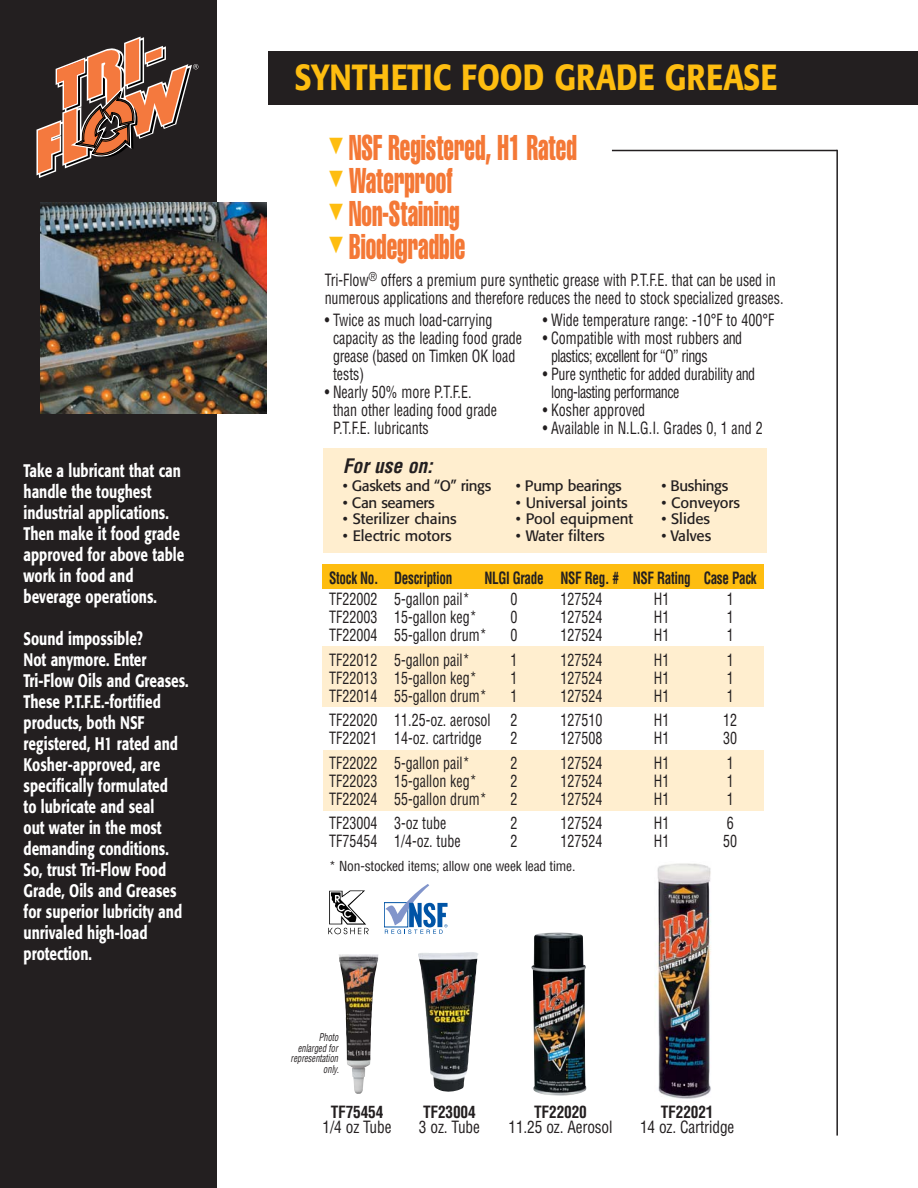
<style>
.page{position:relative;width:918px;height:1188px;background:#fff}
.page>*{position:absolute;margin:0;border:0;box-sizing:border-box;transform-origin:0 0}
.t1{font:500 36px "Formata";color:#febd10;scale:.85 1}
.t2{font:extra-condensed 35.25px "Helvetica";color:#f47836;scale:.7 1}
.t3{font:italic 700 condensed 19.5px "Helvetica";color:#231f20}
.t4{font:500 18px/21px "Formata";color:#fff;scale:.75 1}
.t5{font:condensed 16.5px/18px "Helvetica";color:#231f20;scale:.85 1}
.t6{font:condensed 16.5px/18px "Helvetica";letter-spacing:-.035em;color:#231f20;scale:.85 1}
.t7{font:condensed 16.5px/18px "Helvetica";letter-spacing:-.02em;color:#231f20;scale:.85 1}
.t8{font:700 condensed 16.5px "Helvetica";letter-spacing:-.025em;color:#231f20;scale:.8 1}
.t9{font:condensed 16.5px "Helvetica";color:#231f20;scale:.93 1}
.t10{font:700 condensed 16.5px "Helvetica";letter-spacing:-.025em;color:#231f20;scale:.93 1}
.t11{font:15px "Formata";color:#231f20}
.t12{font:15px "Formata";letter-spacing:-.025em;color:#231f20}
.t13{font:condensed 13.5px "Helvetica";letter-spacing:-.015em;color:#231f20}
.t14{font:italic condensed 10.5px/10.5px "Helvetica";color:#231f20;text-align:right;scale:.8 1}
</style>
<div class="page">
<div style="left:384px;top:902px;width:24px;height:25px;border:1px solid #0054a6"></div>
<svg style="left:385px;top:884px;width:63px;height:50px"></svg>
<div style="left:324px;top:751px;width:440px;height:60px;background:#ffeecf"></div>
<div style="left:0;top:0;width:216px;height:1188px;background:#231f20"></div>
<img style="left:40px;top:202px;width:226px;height:211px">
<div style="left:323px;top:448px;width:444px;height:104px;background:#ffeecf"></div>
<hr style="left:836px;top:150px;width:2px;height:986px;background:#231f20">
<div style="left:269px;top:51px;width:649px;height:54px;background:#231f20"></div>
<div style="left:322px;top:646px;width:442px;height:61px;background:#ffeecf"></div>
<div style="left:322px;top:565px;width:442px;height:24px;background:#febd10"></div>
<img style="left:654px;top:863px;width:57px;height:236px">
<img style="left:531px;top:932px;width:56px;height:164px">
<img style="left:418px;top:952px;width:60px;height:140px">
<svg style="left:328px;top:890px;width:41px;height:44px"></svg>
<img style="left:339px;top:954px;width:39px;height:140px">
<svg style="left:36px;top:37px;width:162px;height:141px"></svg>
<hr style="left:612px;top:150px;width:225px;height:1px;background:#231f20">
<p class="t4" style="left:24px;top:462px;width:216px">Take a lubricant that can handle the toughest industrial applications.<br>Then make it food grade approved for above table work in food and beverage operations.</p>
<p class="t4" style="left:24px;top:630px;width:222px">Sound impossible?<br>Not anymore. Enter<br>Tri-Flow Oils and Greases.<br>These P.T.F.E.-fortified products, both NSF registered, H1 rated and<br>Kosher-approved, are specifically formulated<br>to lubricate and seal<br>out water in the most demanding conditions.<br>So, trust Tri-Flow Food<br>Grade, Oils and Greases for superior lubricity and unrivaled high-load protection.</p>
<h1 class="t1" style="left:294px;top:62px;width:570px">SYNTHETIC FOOD GRADE GREASE</h1>
<h2 class="t2" style="left:329px;top:135px;width:356px"><sup>▼</sup> NSF Registered, H1 Rated</h2>
<h2 class="t2" style="left:329px;top:168px;width:179px"><sup>▼</sup> Waterproof</h2>
<h2 class="t2" style="left:329px;top:201px;width:188px"><sup>▼</sup> Non-Staining</h2>
<h2 class="t2" style="left:329px;top:234px;width:196px"><sup>▼</sup> Biodegradble</h2>
<p class="t5" style="left:325px;top:273px;width:541px">Tri-Flow<sup>®</sup> offers a premium pure synthetic grease with P.T.F.E. that can be used in numerous applications and therefore reduces the need to stock specialized greases.</p>
<p class="t5" style="left:333px;top:312px;width:224px;text-indent:-8px">• Twice as much load-carrying capacity as the leading food grade grease (based on Timken OK load tests)</p>
<p class="t5" style="left:333px;top:384px;width:195px;text-indent:-8px">• Nearly 50% more P.T.F.E. than other leading food grade<br>P.T.F.E. lubricants</p>
<p class="t5" style="left:543px;top:312px;width:274px">• Wide temperature range: -10°F to 400°F</p>
<p class="t6" style="left:551px;top:330px;width:227px;text-indent:-8px">• Compatible with most rubbers and plastics; excellent for “O” rings</p>
<p class="t7" style="left:551px;top:366px;width:242px;text-indent:-8px">• Pure synthetic for added durability and long-lasting performance</p>
<p class="t5" style="left:543px;top:402px;width:122px">• Kosher approved</p>
<p class="t5" style="left:543px;top:420px;width:260px">• Available in N.L.G.I. Grades 0, 1 and 2</p>
<p class="t3" style="left:343px;top:459px;width:95px">For use on:</p>
<p class="t12" style="left:343px;top:479px;width:150px">• Gaskets and “O” rings</p>
<p class="t12" style="left:516px;top:479px;width:107px">• Pump bearings</p>
<p class="t12" style="left:661px;top:479px;width:68px">• Bushings</p>
<p class="t12" style="left:343px;top:496px;width:93px">• Can seamers</p>
<p class="t11" style="left:516px;top:496px;width:113px">• Universal joints</p>
<p class="t11" style="left:661px;top:496px;width:80px">• Conveyors</p>
<p class="t11" style="left:343px;top:512px;width:115px">• Sterilizer chains</p>
<p class="t11" style="left:516px;top:512px;width:119px">• Pool equipment</p>
<p class="t11" style="left:661px;top:512px;width:50px">• Slides</p>
<p class="t11" style="left:343px;top:529px;width:110px">• Electric motors</p>
<p class="t11" style="left:516px;top:529px;width:91px">• Water filters</p>
<p class="t11" style="left:661px;top:529px;width:52px">• Valves</p>
<p class="t8" style="left:329px;top:571px;width:156px">Stock No. Description</p>
<p class="t8" style="left:484px;top:571px;width:342px">NLGI Grade NSF Reg. # NSF Rating Case Pack</p>
<p class="t5" style="left:329px;top:591px;width:167px">TF22002 5-gallon pail*</p>
<p class="t5" style="left:511px;top:591px;width:10px">0</p>
<p class="t5" style="left:561px;top:591px;width:51px">127524</p>
<p class="t5" style="left:654px;top:591px;width:20px">H1</p>
<p class="t5" style="left:727px;top:591px;width:10px">1</p>
<p class="t5" style="left:329px;top:609px;width:175px">TF22003 15-gallon keg*</p>
<p class="t5" style="left:511px;top:609px;width:10px">0</p>
<p class="t5" style="left:561px;top:609px;width:51px">127524</p>
<p class="t5" style="left:654px;top:609px;width:20px">H1</p>
<p class="t5" style="left:727px;top:609px;width:10px">1</p>
<p class="t5" style="left:329px;top:627px;width:187px">TF22004 55-gallon drum*</p>
<p class="t5" style="left:511px;top:627px;width:10px">0</p>
<p class="t5" style="left:561px;top:627px;width:51px">127524</p>
<p class="t5" style="left:654px;top:627px;width:20px">H1</p>
<p class="t5" style="left:727px;top:627px;width:10px">1</p>
<p class="t5" style="left:329px;top:652px;width:167px">TF22012 5-gallon pail*</p>
<p class="t5" style="left:511px;top:652px;width:10px">1</p>
<p class="t5" style="left:561px;top:652px;width:51px">127524</p>
<p class="t5" style="left:654px;top:652px;width:20px">H1</p>
<p class="t5" style="left:727px;top:652px;width:10px">1</p>
<p class="t5" style="left:329px;top:670px;width:175px">TF22013 15-gallon keg*</p>
<p class="t5" style="left:511px;top:670px;width:10px">1</p>
<p class="t5" style="left:561px;top:670px;width:51px">127524</p>
<p class="t5" style="left:654px;top:670px;width:20px">H1</p>
<p class="t5" style="left:727px;top:670px;width:10px">1</p>
<p class="t5" style="left:329px;top:688px;width:187px">TF22014 55-gallon drum*</p>
<p class="t5" style="left:511px;top:688px;width:10px">1</p>
<p class="t5" style="left:561px;top:688px;width:51px">127524</p>
<p class="t5" style="left:654px;top:688px;width:20px">H1</p>
<p class="t5" style="left:727px;top:688px;width:10px">1</p>
<p class="t5" style="left:329px;top:712px;width:223px">TF22020 11.25-oz. aerosol 2</p>
<p class="t5" style="left:560px;top:712px;width:51px">127510</p>
<p class="t5" style="left:654px;top:712px;width:20px">H1</p>
<p class="t5" style="left:723px;top:712px;width:18px">12</p>
<p class="t5" style="left:329px;top:730px;width:181px">TF22021 14-oz. cartridge</p>
<p class="t5" style="left:511px;top:730px;width:10px">2</p>
<p class="t5" style="left:561px;top:730px;width:51px">127508</p>
<p class="t5" style="left:654px;top:730px;width:20px">H1</p>
<p class="t5" style="left:723px;top:730px;width:18px">30</p>
<p class="t5" style="left:329px;top:755px;width:167px">TF22022 5-gallon pail*</p>
<p class="t5" style="left:511px;top:755px;width:10px">2</p>
<p class="t5" style="left:561px;top:755px;width:51px">127524</p>
<p class="t5" style="left:654px;top:755px;width:20px">H1</p>
<p class="t5" style="left:727px;top:755px;width:10px">1</p>
<p class="t5" style="left:329px;top:773px;width:175px">TF22023 15-gallon keg*</p>
<p class="t5" style="left:511px;top:773px;width:10px">2</p>
<p class="t5" style="left:561px;top:773px;width:51px">127524</p>
<p class="t5" style="left:654px;top:773px;width:20px">H1</p>
<p class="t5" style="left:727px;top:773px;width:10px">1</p>
<p class="t5" style="left:329px;top:791px;width:187px">TF22024 55-gallon drum*</p>
<p class="t5" style="left:511px;top:791px;width:10px">2</p>
<p class="t5" style="left:561px;top:791px;width:51px">127524</p>
<p class="t5" style="left:654px;top:791px;width:20px">H1</p>
<p class="t5" style="left:727px;top:791px;width:10px">1</p>
<p class="t5" style="left:329px;top:815px;width:139px">TF23004 3-oz tube</p>
<p class="t5" style="left:511px;top:815px;width:10px">2</p>
<p class="t5" style="left:561px;top:815px;width:51px">127524</p>
<p class="t5" style="left:654px;top:815px;width:20px">H1</p>
<p class="t5" style="left:727px;top:815px;width:10px">6</p>
<p class="t5" style="left:329px;top:833px;width:156px">TF75454 1/4-oz. tube</p>
<p class="t5" style="left:511px;top:833px;width:10px">2</p>
<p class="t5" style="left:561px;top:833px;width:51px">127524</p>
<p class="t5" style="left:654px;top:833px;width:20px">H1</p>
<p class="t5" style="left:723px;top:833px;width:18px">50</p>
<p class="t13" style="left:329px;top:861px;width:248px">* Non-stocked items; allow one week lead time.</p>
<p class="t14" style="left:291px;top:1033px;width:64px">Photo enlarged for representation only.</p>
<p class="t10" style="left:331px;top:1106px;width:58px">TF75454</p>
<p class="t9" style="left:323px;top:1121px;width:76px">1/4 oz Tube</p>
<p class="t10" style="left:423px;top:1106px;width:58px">TF23004</p>
<p class="t9" style="left:419px;top:1121px;width:67px">3 oz. Tube</p>
<p class="t10" style="left:534px;top:1106px;width:58px">TF22020</p>
<p class="t9" style="left:509px;top:1121px;width:113px">11.25 oz. Aerosol</p>
<p class="t10" style="left:661px;top:1106px;width:58px">TF22021</p>
<p class="t9" style="left:640px;top:1121px;width:103px">14 oz. Cartridge</p>
</div>
